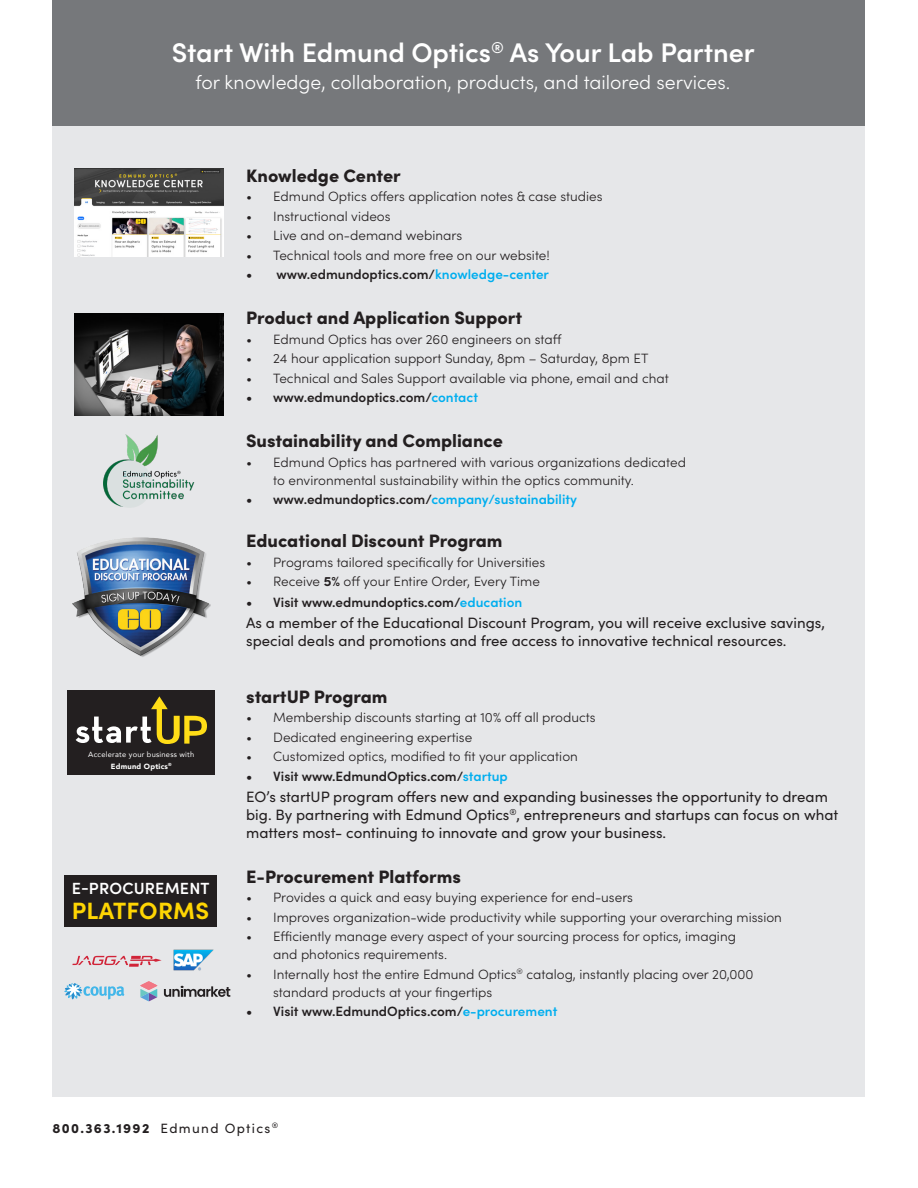
<style>
.page{position:relative;width:918px;height:1188px;background:#fff}
.page>*{position:absolute;margin:0;border:0;box-sizing:border-box;transform-origin:0 0}
.t1{font:600 27px "Sofia Pro";color:#fff}
.t2{font:700 23.7px "Sofia Pro";letter-spacing:.01em;color:#fed503}
.t3{font:300 19.5px "Sofia Pro";color:#fff}
.t4{font:900 18px "Sofia Pro";color:#231f20}
.t5{font:600 16.2px "Sofia Pro";letter-spacing:.01em;color:#fff}
.t6{font:15px/18px "Sofia Pro";color:#231f20}
.t7{font:300 13.5px/18px "Sofia Pro";color:#231f20}
.t8{font:600 13.5px "Sofia Pro";color:#231f20}
.t9{font:900 13.5px "Sofia Pro";letter-spacing:.1em;color:#231f20}
.t10{font:7.5px/11.6px "Avenir";letter-spacing:.03em;color:#fff;text-align:center}
.s1{font-weight:900}
.s2{color:#00aeef}
.s3{font-weight:700}
.s4{font-weight:400}
</style>
<div class="page">
<div style="left:52px;top:0;width:813px;height:1097px;background:#e6e7e9"></div>
<div style="left:52px;top:0;width:813px;height:126px;background:#76787b"></div>
<img style="left:72px;top:537px;width:139px;height:120px">
<img style="left:74px;top:169px;width:150px;height:87px">
<img style="left:74px;top:314px;width:150px;height:101px">
<img style="left:103px;top:434px;width:92px;height:73px">
<div style="left:68px;top:690px;width:147px;height:85px;background:#231f20"></div>
<svg style="left:76px;top:696px;width:131px;height:48px"></svg>
<div style="left:64px;top:875px;width:153px;height:51px;background:#231f20"></div>
<svg style="left:64px;top:983px;width:60px;height:17px"></svg>
<svg style="left:164px;top:986px;width:66px;height:11px"></svg>
<svg style="left:140px;top:981px;width:17px;height:20px"></svg>
<svg style="left:72px;top:956px;width:90px;height:11px"></svg>
<img style="left:174px;top:949px;width:40px;height:22px">
<p class="t1" style="left:172px;top:32px;width:584px">Start With Edmund Optics<sup>®</sup> As Your Lab Partner</p>
<p class="t3" style="left:196px;top:68px;width:536px">for knowledge, collaboration, products, and tailored services.</p>
<p class="t10" style="left:88px;top:749px;width:108px">Accelerate your business with<br><span class="s1">Edmund Optics</span><sup>®</sup></p>
<p class="t5" style="left:72px;top:876px;width:139px">E-PROCUREMENT</p>
<p class="t2" style="left:72px;top:892px;width:139px">PLATFORMS</p>
<p class="t4" style="left:246px;top:161px;width:156px">Knowledge Center</p>
<p class="t7" style="left:246px;top:187px;width:358px">• Edmund Optics offers application notes &amp; case studies</p>
<p class="t7" style="left:246px;top:206px;width:146px">• Instructional videos</p>
<p class="t7" style="left:246px;top:226px;width:217px">• Live and on-demand webinars</p>
<p class="t7" style="left:246px;top:245px;width:305px">• Technical tools and more free on our website!</p>
<p class="t8" style="left:246px;top:264px;width:304px">• www.edmundoptics.com/<span class="s2">knowledge-center</span></p>
<p class="t4" style="left:246px;top:304px;width:278px">Product and Application Support</p>
<p class="t7" style="left:246px;top:329px;width:317px">• Edmund Optics has over 260 engineers on staff</p>
<p class="t7" style="left:246px;top:349px;width:404px">• 24 hour application support Sunday, 8pm – Saturday, 8pm ET</p>
<p class="t7" style="left:246px;top:368px;width:424px">• Technical and Sales Support available via phone, email and chat</p>
<p class="t8" style="left:246px;top:387px;width:233px">• www.edmundoptics.com/<span class="s2">contact</span></p>
<p class="t4" style="left:246px;top:427px;width:258px">Sustainability and Compliance</p>
<p class="t7" style="left:273px;top:452px;width:414px;text-indent:-27px">• Edmund Optics has partnered with various organizations dedicated to environmental sustainability within the optics community.</p>
<p class="t8" style="left:246px;top:489px;width:332px">• www.edmundoptics.com/<span class="s2">company/sustainability</span></p>
<p class="t4" style="left:246px;top:527px;width:258px">Educational Discount Program</p>
<p class="t7" style="left:246px;top:552px;width:301px">• Programs tailored specifically for Universities</p>
<p class="t7" style="left:246px;top:572px;width:295px">• Receive <span class="s3">5%</span> off your Entire Order, Every Time</p>
<p class="t8" style="left:246px;top:592px;width:278px">• Visit www.edmundoptics.com/<span class="s2">education</span></p>
<p class="t6" style="left:246px;top:613px;width:580px">As a member of the Educational Discount Program, you will receive exclusive savings, special deals and promotions and free access to innovative technical resources.</p>
<p class="t4" style="left:246px;top:682px;width:143px">startUP Program</p>
<p class="t7" style="left:246px;top:708px;width:351px">• Membership discounts starting at 10% off all products</p>
<p class="t7" style="left:246px;top:727px;width:228px">• Dedicated engineering expertise</p>
<p class="t7" style="left:246px;top:747px;width:333px">• Customized optics, modified to fit your application</p>
<p class="t8" style="left:246px;top:766px;width:263px">• Visit www.EdmundOptics.com/<span class="s2">startup</span></p>
<p class="t6" style="left:246px;top:787px;width:594px">EO’s startUP program offers new and expanding businesses the opportunity to dream big. By partnering with Edmund Optics<sup>®</sup>, entrepreneurs and startups can focus on what matters most- continuing to innovate and grow your business.</p>
<p class="t4" style="left:246px;top:862px;width:216px">E-Procurement Platforms</p>
<p class="t7" style="left:246px;top:888px;width:388px">• Provides a quick and easy buying experience for end-users</p>
<p class="t7" style="left:246px;top:907px;width:537px">• Improves organization-wide productivity while supporting your overarching mission</p>
<p class="t7" style="left:273px;top:927px;width:464px;text-indent:-27px">• Efficiently manage every aspect of your sourcing process for optics, imaging and photonics requirements.</p>
<p class="t7" style="left:273px;top:964px;width:482px;text-indent:-27px">• Internally host the entire Edmund Optics<sup>®</sup> catalog, instantly placing over 20,000 standard products at your fingertips</p>
<p class="t8" style="left:246px;top:1001px;width:313px">• Visit www.EdmundOptics.com/<span class="s2">e-procurement</span></p>
<p class="t9" style="left:52px;top:1117px;width:227px">800.363.1992 <span class="s4">Edmund Optics</span><sup>®</sup></p>
</div>
